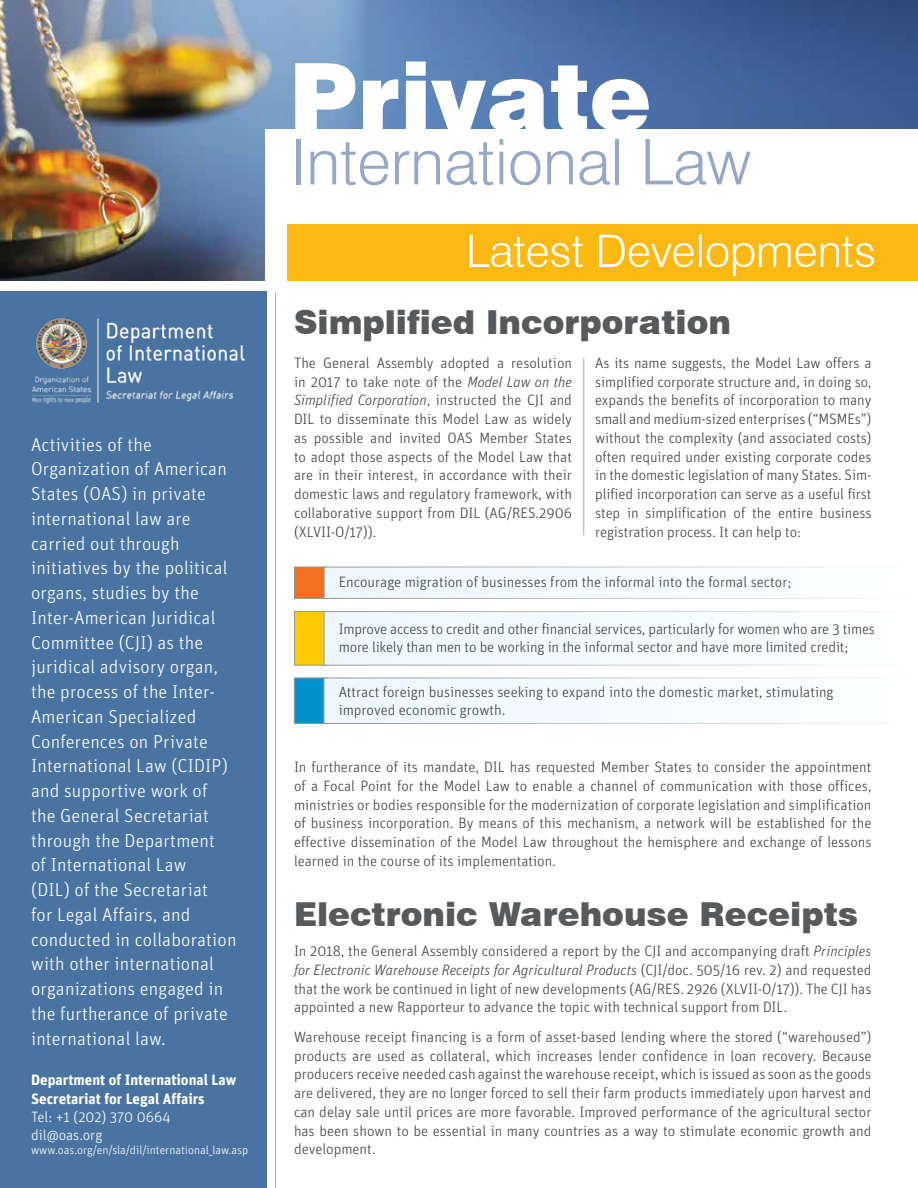
<style>
.page{position:relative;width:918px;height:1188px;background:#fff}
.page>*{position:absolute;margin:0;border:0;box-sizing:border-box;transform-origin:0 0}
.t1{font:900 93px "Swiss 721 BT";color:#fff}
.t2{font:300 63px "Swiss 721 BT";color:#97a8c5}
.t3{font:300 45px "Swiss 721 BT";color:#fff}
.t4{font:900 33px "Swiss 721 BT";color:#58595b}
.t5{font:300 18.75px/24.8px "Unit";letter-spacing:.01em;color:#fff}
.t6{font:300 15px/18.8px "Unit";color:#414042;text-align:justify}
.t7{font:700 15px/18.9px "Unit";color:#fff}
.t8{font:300 15px/18px "Unit";color:#fff}
.t9{font:300 12px "Unit";color:#fff}
.s1{font-style:italic}
</style>
<div class="page">
<img style="left:0;top:63px;width:918px;height:218px">
<img style="left:0;top:0;width:918px;height:63px">
<div style="left:266px;top:129px;width:652px;height:163px;background:#fff"></div>
<div style="left:0;top:292px;width:266px;height:896px;background:#4974a1"></div>
<div style="left:287px;top:225px;width:631px;height:56px;background:#fdb913"></div>
<hr style="left:583px;top:358px;width:1px;height:177px;background:#abadb0">
<hr style="left:275px;top:292px;width:1px;height:896px;background:#abadb0">
<div style="left:294px;top:567px;width:34px;height:32px;background:#f36f21;border:1px solid #939598"></div>
<svg style="left:324px;top:567px;width:538px;height:32px"></svg>
<div style="left:294px;top:611px;width:34px;height:55px;background:#ffcb05;border:1px solid #939598"></div>
<div style="left:324px;top:611px;width:539px;height:55px;background:#f4fafe"></div>
<div style="left:294px;top:678px;width:34px;height:46px;background:#0092c8;border:1px solid #939598"></div>
<div style="left:324px;top:678px;width:545px;height:46px;background:#f4fbfe"></div>
<img style="left:106px;top:295px;width:161px;height:132px">
<img style="left:31px;top:318px;width:68px;height:86px">
<p class="t5" style="left:31px;top:431px;width:207px">Activities of the<br>Organization of American<br>States (OAS) in private international law are carried out through initiatives by the political organs, studies by the<br>Inter-American Juridical<br>Committee (CJI) as the juridical advisory organ, the process of the Inter-<br>American Specialized<br>Conferences on Private<br>International Law (CIDIP) and supportive work of the General Secretariat through the Department<br>of International Law<br>(DIL) of the Secretariat<br>for Legal Affairs, and conducted in collaboration with other international organizations engaged in the furtherance of private international law.</p>
<p class="t7" style="left:31px;top:1070px;width:207px">Department of International Law<br>Secretariat for Legal Affairs</p>
<p class="t8" style="left:31px;top:1107px;width:141px">Tel: +1 (202) 370 0664 dil@oas.org</p>
<p class="t9" style="left:31px;top:1143px;width:219px">www.oas.org/en/sla/dil/international_law.asp</p>
<h1 class="t1" style="left:289px;top:40px;width:364px">Private</h1>
<h2 class="t2" style="left:291px;top:124px;width:461px">International Law</h2>
<h3 class="t3" style="left:466px;top:224px;width:412px">Latest Developments</h3>
<h3 class="t4" style="left:294px;top:302px;width:438px">Simplified Incorporation</h3>
<p class="t6" style="left:294px;top:353px;width:280px">The General Assembly adopted a resolution in 2017 to take note of the <span class="s1">Model Law on the Simplified Corporation</span>, instructed the CJI and DIL to disseminate this Model Law as widely as possible and invited OAS Member States to adopt those aspects of the Model Law that are in their interest, in accordance with their domestic laws and regulatory framework, with collaborative support from DIL (AG/RES.2906 (XLVII-O/17)).</p>
<p class="t6" style="left:595px;top:353px;width:278px">As its name suggests, the Model Law offers a simplified corporate structure and, in doing so, expands the benefits of incorporation to many small and medium-sized enterprises (“MSMEs”) without the complexity (and associated costs) often required under existing corporate codes in the domestic legislation of many States. Sim&shy;plified incorporation can serve as a useful first step in simplification of the entire business registration process. It can help to:</p>
<p class="t6" style="left:339px;top:572px;width:454px">Encourage migration of businesses from the informal into the formal sector;</p>
<p class="t6" style="left:339px;top:619px;width:538px;line-height:18px">Improve access to credit and other financial services, particularly for women who are 3 times more likely than men to be working in the informal sector and have more limited credit;</p>
<p class="t6" style="left:339px;top:682px;width:496px;line-height:18px">Attract foreign businesses seeking to expand into the domestic market, stimulating improved economic growth.</p>
<p class="t6" style="left:294px;top:757px;width:579px">In furtherance of its mandate, DIL has requested Member States to consider the appointment of a Focal Point for the Model Law to enable a channel of communication with those offices, ministries or bodies responsible for the modernization of corporate legislation and simplification of business incorporation. By means of this mechanism, a network will be established for the effective dissemination of the Model Law throughout the hemisphere and exchange of lessons learned in the course of its implementation.</p>
<h3 class="t4" style="left:294px;top:894px;width:566px">Electronic Warehouse Receipts</h3>
<p class="t6" style="left:294px;top:941px;width:579px">In 2018, the General Assembly considered a report by the CJI and accompanying draft <span class="s1">Principles for Electronic Warehouse Receipts for Agricultural Products</span> (CJI/doc. 505/16 rev. 2) and requested that the work be continued in light of new developments (AG/RES. 2926 (XLVII-O/17)). The CJI has appointed a new Rapporteur to advance the topic with technical support from DIL.</p>
<p class="t6" style="left:294px;top:1027px;width:579px">Warehouse receipt financing is a form of asset-based lending where the stored (“warehoused”) products are used as collateral, which increases lender confidence in loan recovery. Because producers receive needed cash against the warehouse receipt, which is issued as soon as the goods are delivered, they are no longer forced to sell their farm products immediately upon harvest and can delay sale until prices are more favorable. Improved performance of the agricultural sector has been shown to be essential in many countries as a way to stimulate economic growth and development.</p>
</div>
